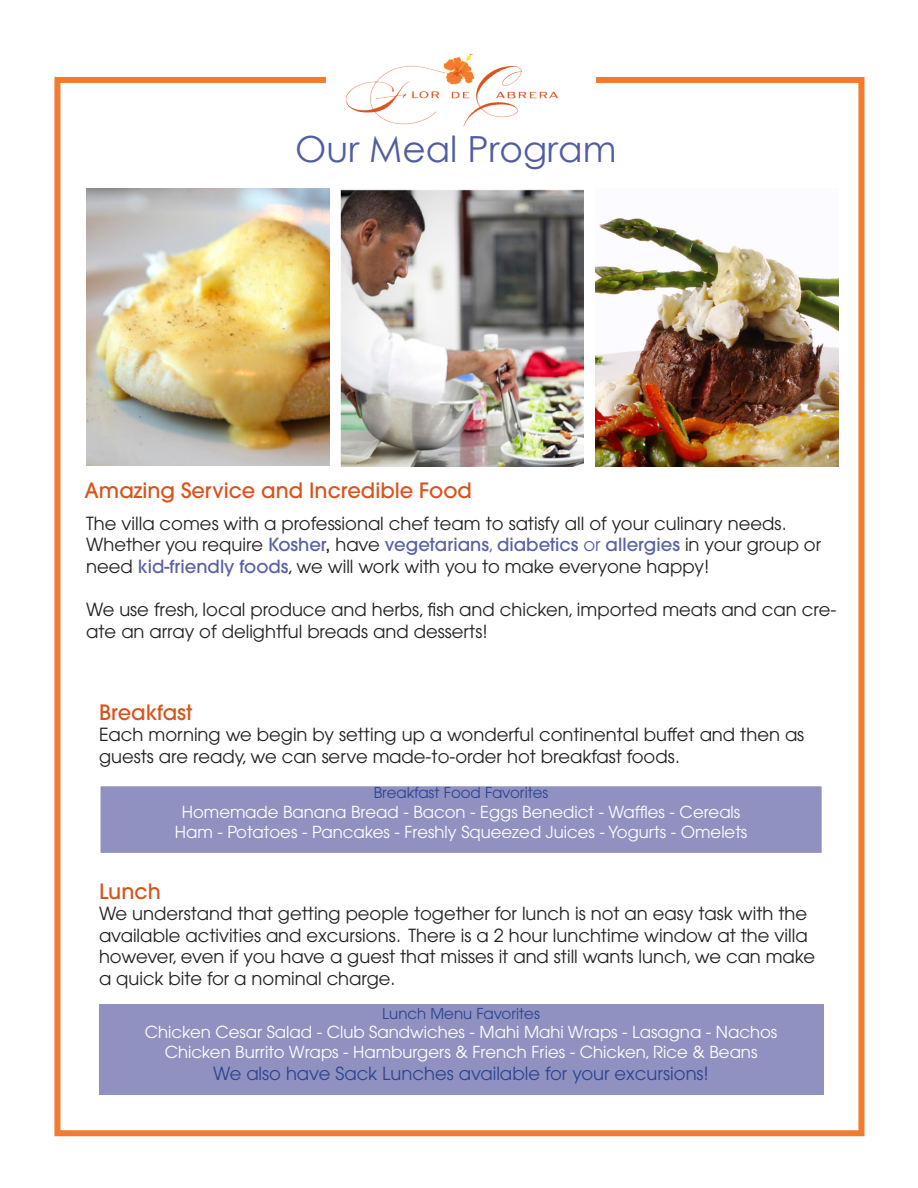
<style>
.page{position:relative;width:918px;height:1188px;background:#fff}
.page>*{position:absolute;margin:0;border:0;box-sizing:border-box;transform-origin:0 0}
.t1{font:36px "Century Gothic";color:#515da0}
.t2{font:500 21px "Avant Garde";color:#d9531c}
.t3{font:18px/21.6px "Avant Garde";color:#231f20}
.t4{font:18px "Avant Garde";color:#294592}
.t5{font:16.5px "Avant Garde";color:#fff}
.t6{font:15px "Avant Garde";color:#294592}
.s1{font-weight:500;color:#5560a2}
.s2{font-weight:500}
.s3{font-weight:500;color:#5861a3}
.s4{color:#5861a3}
</style>
<div class="page">
<div style="left:54px;top:77px;width:810px;height:1059px;border:6px solid #f47a2f"></div>
<img style="left:324px;top:53px;width:270px;height:74px">
<img style="left:341px;top:189px;width:243px;height:277px">
<img style="left:596px;top:218px;width:243px;height:248px">
<img style="left:86px;top:189px;width:243px;height:277px">
<div style="left:100px;top:786px;width:722px;height:68px;background:#9191c1"></div>
<div style="left:99px;top:785px;width:724px;height:69px;border:2px solid #fff"></div>
<div style="left:99px;top:1004px;width:724px;height:91px;background:#9191c1"></div>
<p class="t1" style="left:295px;top:127px;width:323px">Our Meal Program</p>
<p class="t2" style="left:85px;top:478px;width:389px">Amazing Service and Incredible Food</p>
<p class="t3" style="left:86px;top:512px;width:736px">The villa comes with a professional chef team to satisfy all of your culinary needs.<br>Whether you require <span class="s1">Kosher</span><span class="s2">,</span> have <span class="s3">vegetarians</span><span class="s4">,</span> <span class="s3">diabetics</span> <span class="s4">or</span> <span class="s3">allergies</span> in your group or need <span class="s3">kid-friendly foods</span>, we will work with you to make everyone happy!</p>
<p class="t3" style="left:86px;top:599px;width:752px">We use fresh, local produce and herbs, fish and chicken, imported meats and can cre&shy;ate an array of delightful breads and desserts!</p>
<p class="t2" style="left:99px;top:699px;width:95px">Breakfast</p>
<p class="t3" style="left:99px;top:724px;width:707px">Each morning we begin by setting up a wonderful continental buffet and then as guests are ready, we can serve made-to-order hot breakfast foods.</p>
<p class="t6" style="left:374px;top:784px;width:176px">Breakfast Food Favorites</p>
<p class="t5" style="left:182px;top:802px;width:560px">Homemade Banana Bread - Bacon - Eggs Benedict - Waffles - Cereals</p>
<p class="t5" style="left:175px;top:822px;width:574px">Ham - Potatoes - Pancakes - Freshly Squeezed Juices - Yogurts - Omelets</p>
<p class="t2" style="left:99px;top:878px;width:63px">Lunch</p>
<p class="t3" style="left:99px;top:903px;width:718px">We understand that getting people together for lunch is not an easy task with the available activities and excursions. There is a 2 hour lunchtime window at the villa however, even if you have a guest that misses it and still wants lunch, we can make a quick bite for a nominal charge.</p>
<p class="t6" style="left:382px;top:1004px;width:159px">Lunch Menu Favorites</p>
<p class="t5" style="left:145px;top:1023px;width:634px">Chicken Cesar Salad - Club Sandwiches - Mahi Mahi Wraps - Lasagna - Nachos</p>
<p class="t5" style="left:165px;top:1043px;width:594px">Chicken Burrito Wraps - Hamburgers &amp; French Fries - Chicken, Rice &amp; Beans</p>
<p class="t4" style="left:213px;top:1063px;width:497px">We also have Sack Lunches available for your excursions!</p>
</div>
